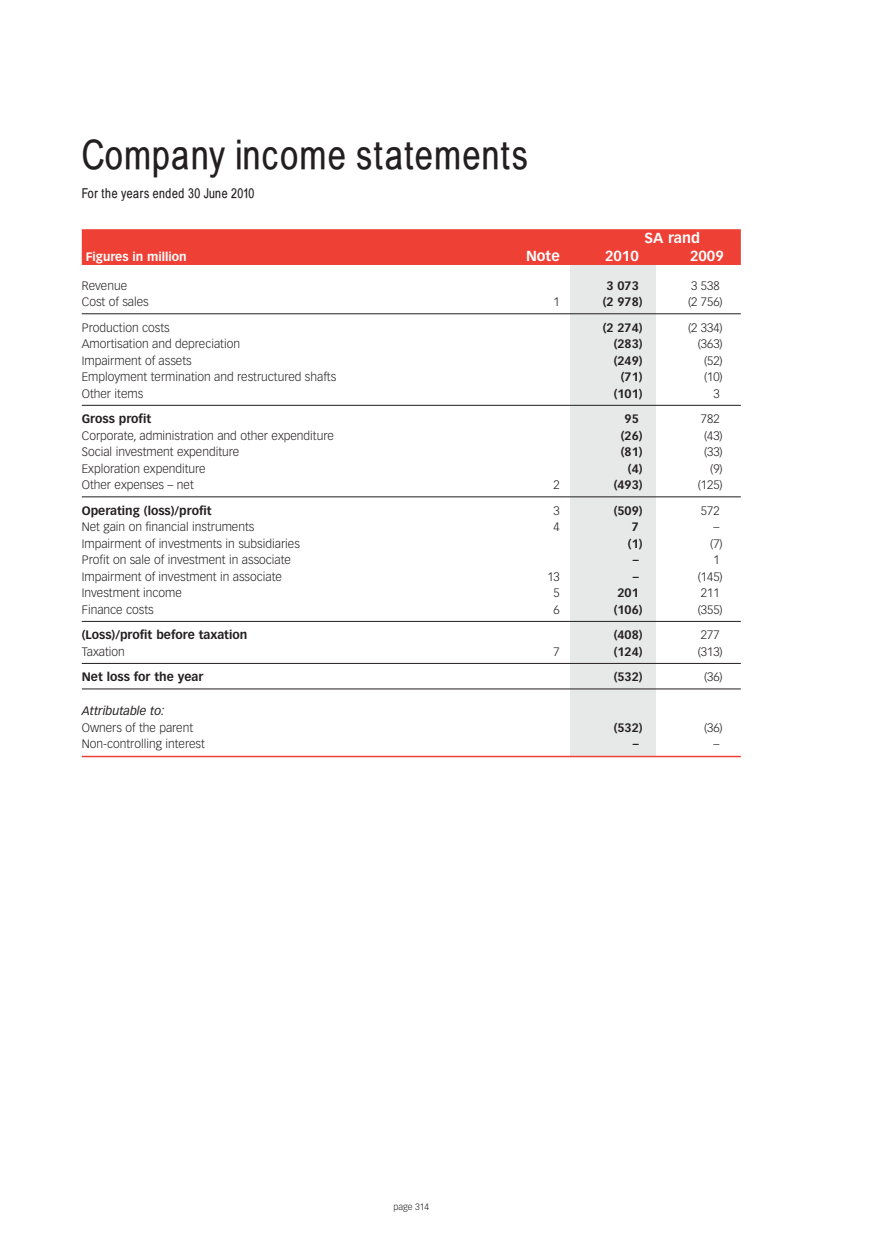
<style>
.page{position:relative;width:885px;height:1259px;background:#fff}
.page>*{position:absolute;margin:0;border:0;box-sizing:border-box;transform-origin:0 0}
.t1{font:40.5px "Babel Sans";letter-spacing:.045em;color:#231f20}
.t2{font:700 14.25px "Vectora LH";color:#fff}
.t3{font:13.5px "Babel Sans";letter-spacing:.04em;color:#231f20}
.t4{font:300 12px "Vectora LH";color:#231f20}
.t5{font:700 12px "Vectora LH";color:#231f20}
.t6{font:700 12px "Vectora LH";color:#fff}
.t7{font:italic 12px "Vectora LH";color:#231f20}
.t8{font:300 9px "Vectora LH";color:#231f20}
</style>
<div class="page">
<div style="left:571px;top:256px;width:85px;height:500px;background:#e7e8e8"></div>
<div style="left:82px;top:229px;width:659px;height:18px;background:#ef4035"></div>
<div style="left:82px;top:247px;width:659px;height:18px;background:#ef4035"></div>
<hr style="left:82px;top:313px;width:659px;height:1px;background:#231f20">
<hr style="left:82px;top:405px;width:659px;height:1px;background:#231f20">
<hr style="left:82px;top:496px;width:659px;height:1px;background:#231f20">
<hr style="left:82px;top:621px;width:659px;height:1px;background:#231f20">
<hr style="left:82px;top:663px;width:659px;height:1px;background:#231f20">
<hr style="left:82px;top:688px;width:659px;height:1px;background:#231f20">
<hr style="left:82px;top:755px;width:659px;height:2px;background:#ef4035">
<h1 class="t1" style="left:82px;top:139px;width:448px">Company income statements</h1>
<p class="t3" style="left:82px;top:188px;width:174px">For the years ended 30 June 2010</p>
<p class="t2" style="left:645px;top:232px;width:57px">SA rand</p>
<p class="t6" style="left:86px;top:251px;width:103px">Figures in million</p>
<p class="t2" style="left:526px;top:250px;width:35px">Note</p>
<p class="t2" style="left:605px;top:250px;width:35px">2010</p>
<p class="t2" style="left:690px;top:250px;width:35px">2009</p>
<p class="t4" style="left:82px;top:280px;width:47px">Revenue</p>
<p class="t5" style="left:606px;top:280px;width:34px">3 073</p>
<p class="t4" style="left:691px;top:280px;width:30px">3 538</p>
<p class="t4" style="left:82px;top:297px;width:69px">Cost of sales</p>
<p class="t4" style="left:554px;top:297px;width:8px">1</p>
<p class="t5" style="left:603px;top:297px;width:41px">(2 978)</p>
<p class="t4" style="left:688px;top:297px;width:36px">(2 756)</p>
<p class="t4" style="left:82px;top:322px;width:89px">Production costs</p>
<p class="t5" style="left:603px;top:322px;width:41px">(2 274)</p>
<p class="t4" style="left:688px;top:322px;width:36px">(2 334)</p>
<p class="t4" style="left:82px;top:339px;width:160px">Amortisation and depreciation</p>
<p class="t5" style="left:614px;top:339px;width:30px">(283)</p>
<p class="t4" style="left:698px;top:339px;width:26px">(363)</p>
<p class="t4" style="left:82px;top:355px;width:111px">Impairment of assets</p>
<p class="t5" style="left:614px;top:355px;width:30px">(249)</p>
<p class="t4" style="left:704px;top:355px;width:20px">(52)</p>
<p class="t4" style="left:82px;top:372px;width:256px">Employment termination and restructured shafts</p>
<p class="t5" style="left:621px;top:372px;width:23px">(71)</p>
<p class="t4" style="left:704px;top:372px;width:20px">(10)</p>
<p class="t4" style="left:82px;top:388px;width:63px">Other items</p>
<p class="t5" style="left:614px;top:388px;width:30px">(101)</p>
<p class="t4" style="left:713px;top:388px;width:8px">3</p>
<p class="t5" style="left:82px;top:414px;width:71px">Gross profit</p>
<p class="t5" style="left:625px;top:414px;width:16px">95</p>
<p class="t4" style="left:701px;top:414px;width:20px">782</p>
<p class="t4" style="left:82px;top:430px;width:254px">Corporate, administration and other expenditure</p>
<p class="t5" style="left:621px;top:430px;width:23px">(26)</p>
<p class="t4" style="left:704px;top:430px;width:20px">(43)</p>
<p class="t4" style="left:82px;top:447px;width:159px">Social investment expenditure</p>
<p class="t5" style="left:621px;top:447px;width:23px">(81)</p>
<p class="t4" style="left:704px;top:447px;width:20px">(33)</p>
<p class="t4" style="left:82px;top:463px;width:125px">Exploration expenditure</p>
<p class="t5" style="left:628px;top:463px;width:16px">(4)</p>
<p class="t4" style="left:710px;top:463px;width:14px">(9)</p>
<p class="t4" style="left:82px;top:480px;width:114px">Other expenses – net</p>
<p class="t4" style="left:554px;top:480px;width:8px">2</p>
<p class="t5" style="left:614px;top:480px;width:30px">(493)</p>
<p class="t4" style="left:698px;top:480px;width:26px">(125)</p>
<p class="t5" style="left:82px;top:505px;width:131px">Operating (loss)/profit</p>
<p class="t4" style="left:554px;top:505px;width:8px">3</p>
<p class="t5" style="left:614px;top:505px;width:30px">(509)</p>
<p class="t4" style="left:701px;top:505px;width:20px">572</p>
<p class="t4" style="left:82px;top:522px;width:174px">Net gain on financial instruments</p>
<p class="t4" style="left:554px;top:522px;width:8px">4</p>
<p class="t5" style="left:632px;top:522px;width:9px">7</p>
<p class="t4" style="left:714px;top:522px;width:7px">–</p>
<p class="t4" style="left:82px;top:538px;width:220px">Impairment of investments in subsidiaries</p>
<p class="t5" style="left:628px;top:538px;width:16px">(1)</p>
<p class="t4" style="left:710px;top:538px;width:14px">(7)</p>
<p class="t4" style="left:82px;top:555px;width:211px">Profit on sale of investment in associate</p>
<p class="t5" style="left:633px;top:555px;width:7px">–</p>
<p class="t4" style="left:713px;top:555px;width:8px">1</p>
<p class="t4" style="left:82px;top:571px;width:202px">Impairment of investment in associate</p>
<p class="t4" style="left:547px;top:571px;width:14px">13</p>
<p class="t5" style="left:633px;top:571px;width:7px">–</p>
<p class="t4" style="left:698px;top:571px;width:26px">(145)</p>
<p class="t4" style="left:82px;top:588px;width:102px">Investment income</p>
<p class="t4" style="left:554px;top:588px;width:8px">5</p>
<p class="t5" style="left:618px;top:588px;width:23px">201</p>
<p class="t4" style="left:701px;top:588px;width:20px">211</p>
<p class="t4" style="left:82px;top:604px;width:73px">Finance costs</p>
<p class="t4" style="left:554px;top:604px;width:8px">6</p>
<p class="t5" style="left:614px;top:604px;width:30px">(106)</p>
<p class="t4" style="left:698px;top:604px;width:26px">(355)</p>
<p class="t5" style="left:82px;top:630px;width:167px">(Loss)/profit before taxation</p>
<p class="t5" style="left:614px;top:630px;width:30px">(408)</p>
<p class="t4" style="left:701px;top:630px;width:20px">277</p>
<p class="t4" style="left:82px;top:646px;width:45px">Taxation</p>
<p class="t4" style="left:554px;top:646px;width:8px">7</p>
<p class="t5" style="left:614px;top:646px;width:30px">(124)</p>
<p class="t4" style="left:698px;top:646px;width:26px">(313)</p>
<p class="t5" style="left:82px;top:672px;width:123px">Net loss for the year</p>
<p class="t5" style="left:614px;top:672px;width:30px">(532)</p>
<p class="t4" style="left:704px;top:672px;width:20px">(36)</p>
<p class="t7" style="left:82px;top:706px;width:84px">Attributable to:</p>
<p class="t4" style="left:82px;top:722px;width:113px">Owners of the parent</p>
<p class="t5" style="left:614px;top:722px;width:30px">(532)</p>
<p class="t4" style="left:704px;top:722px;width:20px">(36)</p>
<p class="t4" style="left:82px;top:739px;width:125px">Non-controlling interest</p>
<p class="t5" style="left:633px;top:739px;width:7px">–</p>
<p class="t4" style="left:714px;top:739px;width:7px">–</p>
<p class="t8" style="left:393px;top:1203px;width:37px">page 314</p>
</div>
